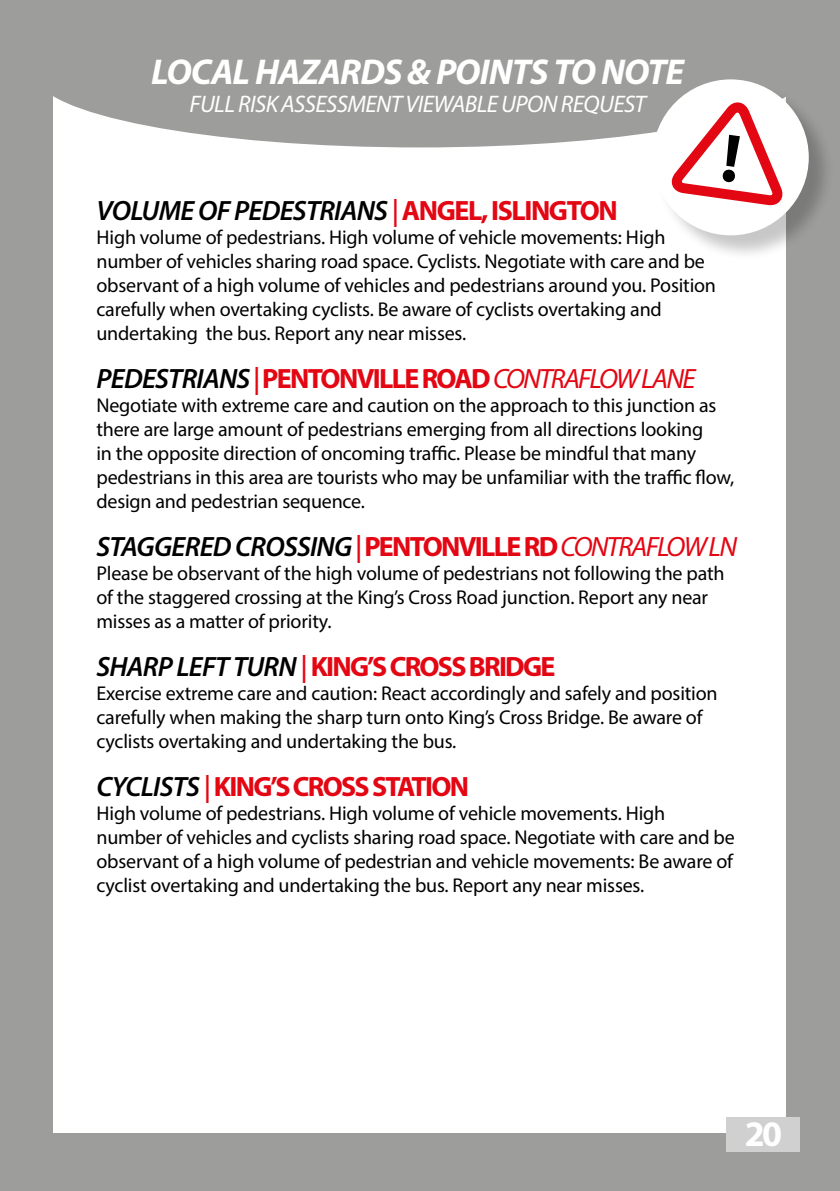
<style>
.page{position:relative;width:840px;height:1191px;background:#fff}
.page>*{position:absolute;margin:0;border:0;box-sizing:border-box;transform-origin:0 0}
.t1{font:italic 700 36px "Myriad Pro";letter-spacing:-.025em;color:#fff}
.t2{font:700 36px "Myriad Pro";color:#fff}
.t3{font:700 28px "Myriad Pro";letter-spacing:-.06em;color:#e30613}
.t4{font:italic 600 28px "Myriad Pro";letter-spacing:-.025em;color:#000}
.t5{font:italic 24px "Myriad Pro";letter-spacing:-.025em;color:#fff}
.t6{font:20px/24px "Myriad Pro";letter-spacing:-.01em;color:#000}
.s1{color:#e30613}
.s2{font-weight:700;font-style:normal;color:#e30613}
.s3{font-weight:600;font-style:italic;color:#000}
.s4{font-weight:600;font-style:italic}
.s5{font-weight:400;font-style:italic}
.s6{font-weight:400;color:#e30613}
</style>
<div class="page">
<div style="left:0;top:0;width:839px;height:1191px;background:#9d9d9c"></div>
<div style="left:54px;top:58px;width:731px;height:1074px;background:#fff"></div>
<div style="left:35px;top:0;width:769px;height:147px;background:#9d9d9c;border-radius:50%"></div>
<div style="left:654px;top:82px;width:180px;height:180px;background:#000;opacity:.22"></div>
<div style="left:652px;top:79px;width:156px;height:156px;background:#fff;border-radius:50%"></div>
<div style="left:726px;top:1117px;width:73px;height:34px;background:#d0d0d0"></div>
<svg style="left:660px;top:100px;width:126px;height:112px"></svg>
<h1 class="t1" style="left:151px;top:48px;width:534px">LOCAL HAZARDS &amp; POINTS TO NOTE</h1>
<p class="t5" style="left:189px;top:89px;width:458px">FULL RISK ASSESSMENT VIEWABLE UPON REQUEST</p>
<h2 class="t4" style="left:96px;top:192px;width:522px">VOLUME OF PEDESTRIANS <span class="s1">|</span> <span class="s2">ANGEL, ISLINGTON</span></h2>
<p class="t6" style="left:96px;top:224px;width:620px">High volume of pedestrians. High volume of vehicle movements: High number of vehicles sharing road space. Cyclists. Negotiate with care and be observant of a high volume of vehicles and pedestrians around you. Position carefully when overtaking cyclists. Be aware of cyclists overtaking and undertaking the bus. Report any near misses.</p>
<h2 class="t3" style="left:96px;top:360px;width:600px"><span class="s3">PEDESTRIANS</span> <span class="s4">|</span> PENTONVILLE ROAD <span class="s5">CONTRAFLOW LANE</span></h2>
<p class="t6" style="left:96px;top:392px;width:639px">Negotiate with extreme care and caution on the approach to this junction as there are large amount of pedestrians emerging from all directions looking<br>in the opposite direction of oncoming traffic. Please be mindful that many pedestrians in this area are tourists who may be unfamiliar with the traffic flow, design and pedestrian sequence.</p>
<h2 class="t4" style="left:96px;top:528px;width:641px">STAGGERED CROSSING <span class="s1">|</span> <span class="s2">PENTONVILLE RD</span> <span class="s6">CONTRAFLOW LN</span></h2>
<p class="t6" style="left:96px;top:560px;width:629px">Please be observant of the high volume of pedestrians not following the path of the staggered crossing at the King’s Cross Road junction. Report any near misses as a matter of priority.</p>
<h2 class="t3" style="left:96px;top:648px;width:460px"><span class="s3">SHARP LEFT TURN</span> <span class="s4">|</span> KING’S CROSS BRIDGE</h2>
<p class="t6" style="left:96px;top:680px;width:622px">Exercise extreme care and caution: React accordingly and safely and position carefully when making the sharp turn onto King’s Cross Bridge. Be aware of cyclists overtaking and undertaking the bus.</p>
<h2 class="t3" style="left:96px;top:768px;width:374px"><span class="s3">CYCLISTS</span> <span class="s4">|</span> KING’S CROSS STATION</h2>
<p class="t6" style="left:96px;top:800px;width:639px">High volume of pedestrians. High volume of vehicle movements. High number of vehicles and cyclists sharing road space. Negotiate with care and be observant of a high volume of pedestrian and vehicle movements: Be aware of cyclist overtaking and undertaking the bus. Report any near misses.</p>
<h1 class="t2" style="left:744px;top:1110px;width:39px">20</h1>
</div>
